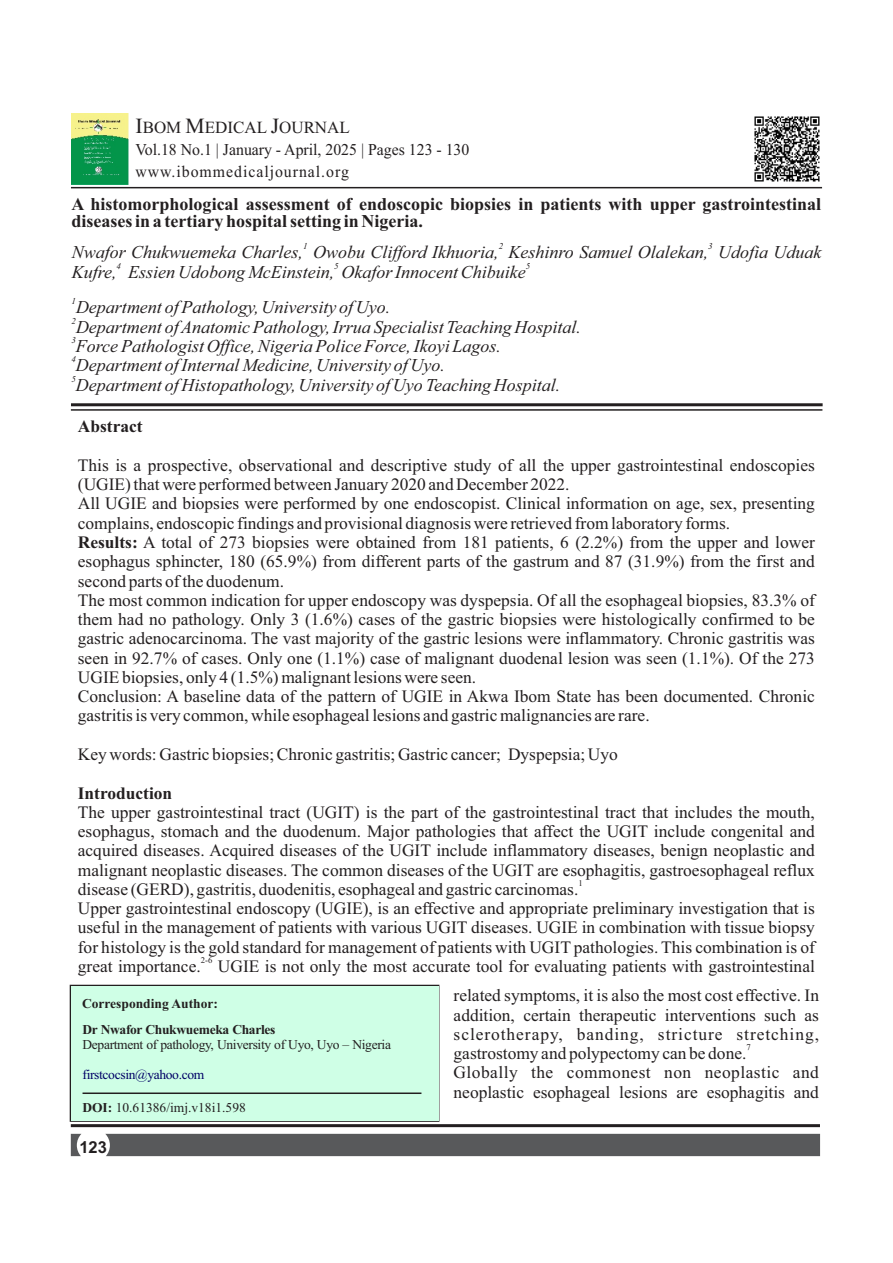
<style>
.page{position:relative;width:893px;height:1263px;background:#fff}
.page>*{position:absolute;margin:0;border:0;box-sizing:border-box;transform-origin:0 0}
.t1{font:italic 18px "Times New Roman";color:#231f20}
.t2{font:700 18px/16.5px "Times New Roman";color:#231f20}
.t3{font:17.4px/19.2px "Times New Roman";color:#231f20}
.t4{font:700 17.4px "Times New Roman";color:#231f20}
.t5{font:16.95px "Times New Roman";color:#231f20}
.t6{font:16.5px/21.8px "Times New Roman";color:#231f20;scale:.96 1}
.t7{font:700 16.5px "Arial";color:#231f20}
.t8{font:13.5px "Times New Roman";letter-spacing:-.025em;color:#231f20}
.t9{font:700 13.5px "Times New Roman";letter-spacing:-.025em;color:#231f20}
.t10{font:13.5px "Times New Roman";color:#231f20}
.t11{font:13.5px "Times New Roman";letter-spacing:-.025em;color:#006}
.t12{font:700 13.5px "Times New Roman";color:#231f20}
.t13{font:italic 9px "Times New Roman";color:#231f20}
.t14{font:8.7px "Times New Roman";color:#231f20}
.s1{font-size:21.6px}
.s2{font-weight:700}
</style>
<div class="page">
<img style="left:71px;top:114px;width:57px;height:70px">
<hr style="left:71px;top:403px;width:752px;height:3px;background:#231f20">
<hr style="left:71px;top:409px;width:751px;height:2px;background:#231f20">
<div style="left:71px;top:1134px;width:749px;height:22px;background:#58595b"></div>
<hr style="left:71px;top:187px;width:751px;height:1px;background:#231f20">
<hr style="left:71px;top:1124px;width:749px;height:3px;background:#231f20">
<div style="left:71px;top:986px;width:367px;height:135px;background:#cfffe6"></div>
<hr style="left:83px;top:1092px;width:338px;height:2px;background:#231f20">
<img style="left:754px;top:116px;width:66px;height:66px">
<p class="t5" style="left:135px;top:121px;width:216px"><span class="s1">I</span>BOM <span class="s1">M</span>EDICAL <span class="s1">J</span>OURNAL</p>
<p class="t6" style="left:135px;top:140px;width:349px">Vol.18 No.1 | January - April, 2025 | Pages 123 - 130 www.ibommedicaljournal.org</p>
<p class="t2" style="left:71px;top:198px;width:751px">A histomorphological assessment of endoscopic biopsies in patients with upper gastrointestinal diseases in a tertiary hospital setting in Nigeria.</p>
<p class="t13" style="left:303px;top:243px;width:6px">1</p>
<p class="t13" style="left:499px;top:243px;width:6px">2</p>
<p class="t13" style="left:708px;top:243px;width:6px">3</p>
<p class="t1" style="left:72px;top:246px;width:751px">Nwafor Chukwuemeka Charles, Owobu Clifford Ikhuoria, Keshinro Samuel Olalekan, Udofia Uduak</p>
<p class="t13" style="left:117px;top:263px;width:6px">4</p>
<p class="t13" style="left:334px;top:263px;width:6px">5</p>
<p class="t13" style="left:526px;top:263px;width:6px">5</p>
<p class="t1" style="left:72px;top:265px;width:455px">Kufre, Essien Udobong McEinstein, Okafor Innocent Chibuike</p>
<p class="t13" style="left:71px;top:298px;width:6px">1</p>
<p class="t1" style="left:76px;top:301px;width:316px">Department of Pathology, University of Uyo.</p>
<p class="t13" style="left:71px;top:317px;width:6px">2</p>
<p class="t1" style="left:76px;top:320px;width:506px">Department of Anatomic Pathology, Irrua Specialist Teaching Hospital.</p>
<p class="t13" style="left:71px;top:337px;width:6px">3</p>
<p class="t1" style="left:76px;top:339px;width:426px">Force Pathologist Office, Nigeria Police Force, Ikoyi Lagos.</p>
<p class="t13" style="left:71px;top:356px;width:6px">4</p>
<p class="t1" style="left:76px;top:359px;width:371px">Department of Internal Medicine, University of Uyo.</p>
<p class="t13" style="left:71px;top:376px;width:6px">5</p>
<p class="t1" style="left:76px;top:378px;width:486px">Department of Histopathology, University of Uyo Teaching Hospital.</p>
<p class="t4" style="left:78px;top:421px;width:66px">Abstract</p>
<p class="t3" style="left:78px;top:457px;width:739px">This is a prospective, observational and descriptive study of all the upper gastrointestinal endoscopies (UGIE) that were performed between January 2020 and December 2022.<br>All UGIE and biopsies were performed by one endoscopist. Clinical information on age, sex, presenting complains, endoscopic findings and provisional diagnosis were retrieved from laboratory forms.<br><span class="s2">Results:</span> A total of 273 biopsies were obtained from 181 patients, 6 (2.2%) from the upper and lower esophagus sphincter, 180 (65.9%) from different parts of the gastrum and 87 (31.9%) from the first and second parts of the duodenum.<br>The most common indication for upper endoscopy was dyspepsia. Of all the esophageal biopsies, 83.3% of them had no pathology. Only 3 (1.6%) cases of the gastric biopsies were histologically confirmed to be gastric adenocarcinoma. The vast majority of the gastric lesions were inflammatory. Chronic gastritis was seen in 92.7% of cases. Only one (1.1%) case of malignant duodenal lesion was seen (1.1%). Of the 273<br>UGIE biopsies, only 4 (1.5%) malignant lesions were seen.<br>Conclusion: A baseline data of the pattern of UGIE in Akwa Ibom State has been documented. Chronic gastritis is very common, while esophageal lesions and gastric malignancies are rare.</p>
<p class="t3" style="left:78px;top:746px;width:542px">Key words: Gastric biopsies; Chronic gastritis; Gastric cancer; Dyspepsia; Uyo</p>
<p class="t4" style="left:78px;top:787px;width:96px">Introduction</p>
<p class="t3" style="left:78px;top:804px;width:738px;text-align:justify">The upper gastrointestinal tract (UGIT) is the part of the gastrointestinal tract that includes the mouth, esophagus, stomach and the duodenum. Major pathologies that affect the UGIT include congenital and acquired diseases. Acquired diseases of the UGIT include inflammatory diseases, benign neoplastic and malignant neoplastic diseases. The common diseases of the UGIT are esophagitis, gastroesophageal reflux</p>
<p class="t14" style="left:578px;top:880px;width:6px">1</p>
<p class="t3" style="left:78px;top:881px;width:738px">disease (GERD), gastritis, duodenitis, esophageal and gastric carcinomas.<br>Upper gastrointestinal endoscopy (UGIE), is an effective and appropriate preliminary investigation that is useful in the management of patients with various UGIT diseases. UGIE in combination with tissue biopsy for histology is the gold standard for management of patients with UGIT pathologies. This combination is of</p>
<p class="t14" style="left:201px;top:957px;width:13px">2-6</p>
<p class="t3" style="left:78px;top:958px;width:738px">great importance. UGIE is not only the most accurate tool for evaluating patients with gastrointestinal</p>
<p class="t12" style="left:82px;top:999px;width:137px">Corresponding Author:</p>
<p class="t9" style="left:83px;top:1025px;width:194px">Dr Nwafor Chukwuemeka Charles</p>
<p class="t8" style="left:82px;top:1039px;width:310px">Department of pathology, University of Uyo, Uyo – Nigeria</p>
<p class="t11" style="left:82px;top:1069px;width:123px">firstcocsin@yahoo.com</p>
<p class="t10" style="left:82px;top:1102px;width:165px"><span class="s2">DOI:</span> 10.61386/imj.v18i1.598</p>
<p class="t7" style="left:79px;top:1140px;width:29px">123</p>
<p class="t3" style="left:454px;top:987px;width:367px;text-align:justify">related symptoms, it is also the most cost effective. In addition, certain therapeutic interventions such as sclerotherapy, banding, stricture stretching,</p>
<p class="t14" style="left:746px;top:1044px;width:6px">7</p>
<p class="t3" style="left:454px;top:1045px;width:367px">gastrostomy and polypectomy can be done.<br>Globally the commonest non neoplastic and neoplastic esophageal lesions are esophagitis and</p>
</div>
